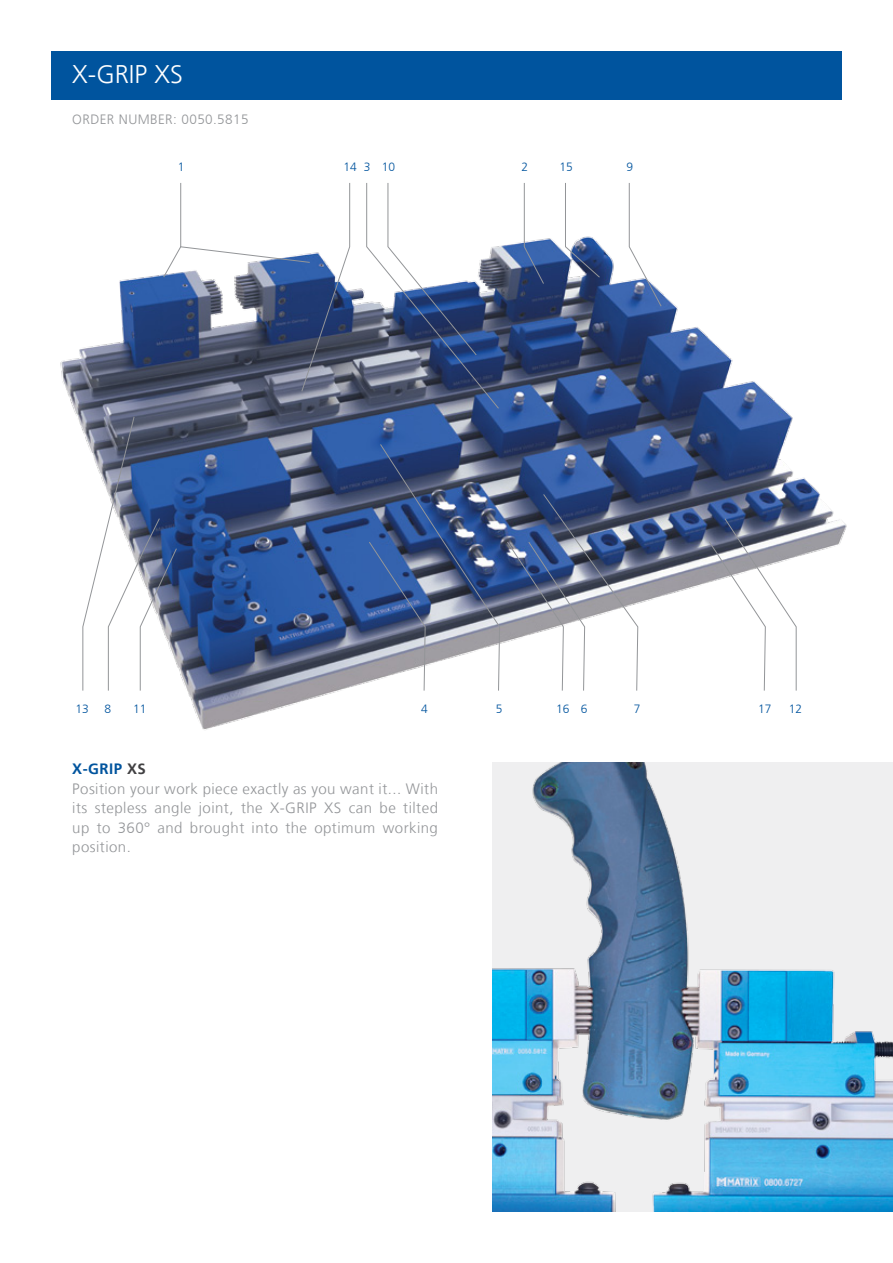
<style>
.page{position:relative;width:893px;height:1263px;background:#fff}
.page>*{position:absolute;margin:0;border:0;box-sizing:border-box;transform-origin:0 0}
.t1{font:300 25.5px "Frutiger";color:#fff}
.t2{font:300 15px/19.5px "Frutiger";letter-spacing:.03em;color:#939598}
.t3{font:300 13.5px "Frutiger";letter-spacing:.03em;color:#939598}
.t4{font:300 12px "Frutiger";color:#00549e}
.s1{font-weight:700;color:#00549e}
.s2{font-weight:700;color:#414042}
</style>
<div class="page">
<div style="left:51px;top:51px;width:791px;height:49px;background:#00549e"></div>
<img style="left:60px;top:183px;width:788px;height:580px">
<svg style="left:524px;top:183px;width:20px;height:101px"></svg>
<svg style="left:366px;top:183px;width:133px;height:226px"></svg>
<svg style="left:565px;top:183px;width:35px;height:95px"></svg>
<svg style="left:629px;top:183px;width:33px;height:124px"></svg>
<svg style="left:82px;top:416px;width:95px;height:275px"></svg>
<svg style="left:709px;top:518px;width:88px;height:173px"></svg>
<svg style="left:507px;top:494px;width:131px;height:197px"></svg>
<svg style="left:369px;top:444px;width:131px;height:247px;background:#68789b"></svg>
<svg style="left:163px;top:183px;width:187px;height:209px"></svg>
<img style="left:492px;top:763px;width:401px;height:449px">
<h1 class="t1" style="left:72px;top:60px;width:112px">X-GRIP XS</h1>
<p class="t3" style="left:72px;top:112px;width:178px">ORDER NUMBER: 0050.5815</p>
<p class="t4" style="left:178px;top:160px;width:8px">1</p>
<p class="t4" style="left:344px;top:160px;width:53px">14 3 10</p>
<p class="t4" style="left:521px;top:160px;width:8px">2</p>
<p class="t4" style="left:559px;top:160px;width:15px">15</p>
<p class="t4" style="left:626px;top:160px;width:8px">9</p>
<p class="t4" style="left:76px;top:702px;width:15px">13</p>
<p class="t4" style="left:104px;top:702px;width:8px">8</p>
<p class="t4" style="left:133px;top:702px;width:15px">11</p>
<p class="t4" style="left:421px;top:702px;width:8px">4</p>
<p class="t4" style="left:496px;top:702px;width:8px">5</p>
<p class="t4" style="left:556px;top:702px;width:33px">16 6</p>
<p class="t4" style="left:634px;top:702px;width:8px">7</p>
<p class="t4" style="left:758px;top:702px;width:15px">17</p>
<p class="t4" style="left:789px;top:702px;width:15px">12</p>
<p class="t2" style="left:72px;top:759px;width:367px"><span class="s1">X-GRIP</span> <span class="s2">XS<br></span>Position your work piece exactly as you want it... With its stepless angle joint, the X-GRIP XS can be tilted up to 360° and brought into the optimum working position.</p>
</div>
